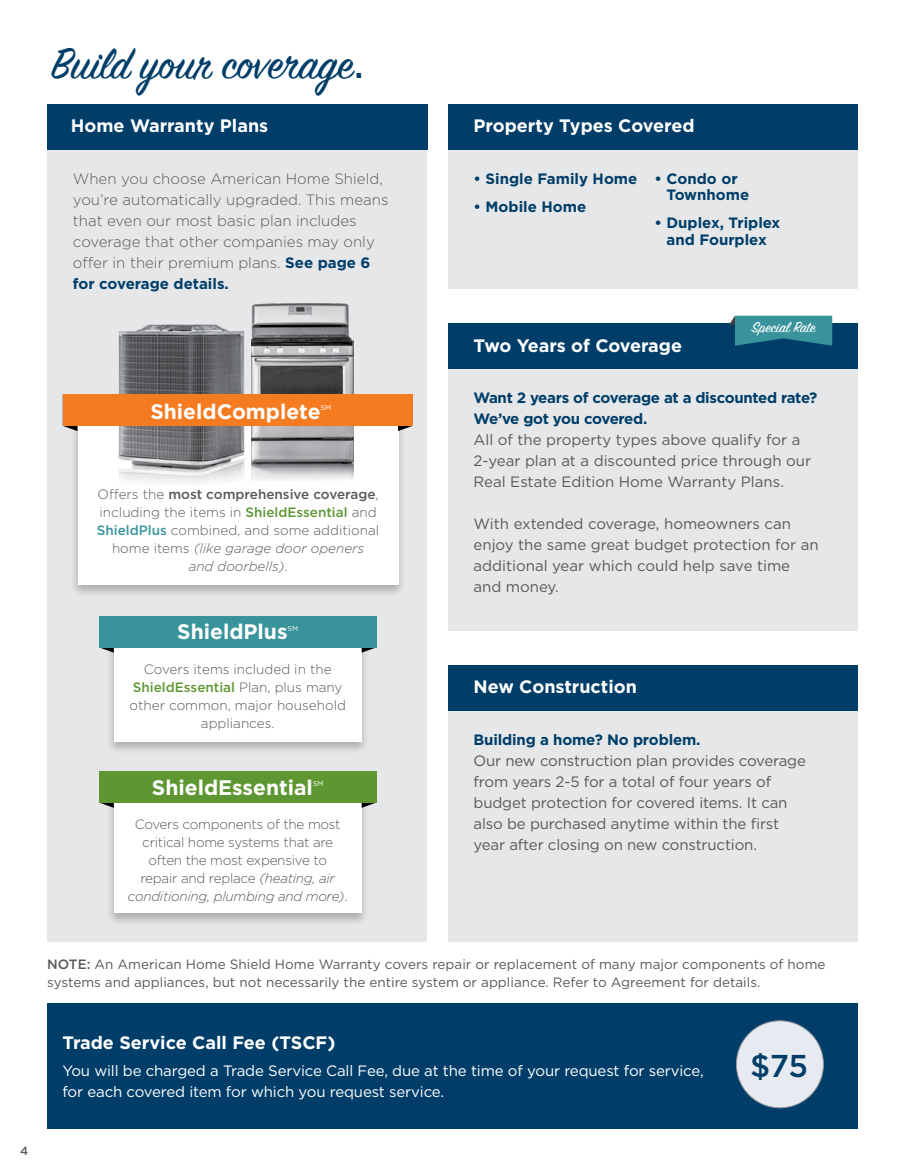
<style>
.page{position:relative;width:905px;height:1175px;background:#fff}
.page>*{position:absolute;margin:0;border:0;box-sizing:border-box;transform-origin:0 0}
.t1{font:48px "Sign Painter House Script";color:#003e69}
.t2{font:500 31.5px "Gotham";color:#003e69}
.t3{font:700 21px "Gotham";color:#fff}
.t4{font:700 18px "Gotham";color:#fff}
.t5{font:16.5px "Sign Painter House Script";color:#fff}
.t6{font:15px/21px "Gotham";letter-spacing:-.01em;color:#58595b}
.t7{font:300 15px/21px "Gotham";color:#58595b}
.t8{font:700 15px/16.5px "Gotham";letter-spacing:-.01em;color:#003e69}
.t9{font:15px/21px "Gotham";letter-spacing:-.01em;color:#fff}
.t10{font:300 13.5px/18px "Gotham";letter-spacing:-.01em;color:#58595b;text-align:center}
.t11{font:13.5px/18px "Gotham";color:#58595b}
.t12{font:500 12px "Gotham";color:#58595b}
.t13{font:7.05px "Gotham";color:#fff}
.s1{font-family:"Gotham"}
.s2{font-weight:700;color:#003e69}
.s3{font-weight:500}
.s4{font-weight:500;color:#5e9732}
.s5{font-weight:500;color:#38939b}
.s6{font-style:italic}
</style>
<div class="page">
<div style="left:47px;top:1003px;width:810px;height:125px;background:#003e69"></div>
<div style="left:448px;top:149px;width:409px;height:140px;background:#e6e7e8"></div>
<div style="left:448px;top:104px;width:409px;height:45px;background:#003e69"></div>
<div style="left:448px;top:687px;width:409px;height:254px;background:#e6e7e8"></div>
<div style="left:448px;top:665px;width:409px;height:45px;background:#003e69"></div>
<div style="left:47px;top:104px;width:379px;height:837px;background:#e6e7e8"></div>
<div style="left:106px;top:628px;width:263px;height:126px;background:#000;opacity:.25"></div>
<div style="left:114px;top:631px;width:247px;height:110px;background:#fff"></div>
<svg style="left:361px;top:647px;width:15px;height:5px"></svg>
<svg style="left:99px;top:647px;width:15px;height:5px"></svg>
<div style="left:99px;top:616px;width:277px;height:31px;background:#38939b"></div>
<div style="left:106px;top:783px;width:263px;height:143px;background:#000;opacity:.25"></div>
<div style="left:114px;top:786px;width:247px;height:127px;background:#fff"></div>
<svg style="left:361px;top:802px;width:15px;height:5px"></svg>
<svg style="left:99px;top:802px;width:15px;height:5px"></svg>
<div style="left:99px;top:771px;width:277px;height:31px;background:#5e9732"></div>
<div style="left:70px;top:421px;width:336px;height:177px;background:#000;opacity:.25"></div>
<div style="left:78px;top:424px;width:320px;height:161px;background:#fff"></div>
<img style="left:113px;top:324px;width:138px;height:159px">
<img style="left:251px;top:304px;width:102px;height:177px">
<svg style="left:398px;top:426px;width:14px;height:5px"></svg>
<svg style="left:63px;top:426px;width:14px;height:5px"></svg>
<div style="left:63px;top:395px;width:349px;height:31px;background:#f47b20"></div>
<div style="left:47px;top:104px;width:380px;height:45px;background:#003e69"></div>
<div style="left:448px;top:368px;width:409px;height:262px;background:#e6e7e8"></div>
<div style="left:448px;top:323px;width:409px;height:46px;background:#003e69"></div>
<div style="left:722px;top:315px;width:20px;height:22px;background:#000;opacity:.25"></div>
<svg style="left:729px;top:316px;width:103px;height:30px"></svg>
<div style="left:736px;top:1020px;width:87px;height:87px;background:#e7eaf0;border-radius:50%"></div>
<h1 class="t1" style="left:51px;top:34px;width:315px">Build your coverage<span class="s1">.</span></h1>
<p class="t4" style="left:71px;top:114px;width:199px">Home Warranty Plans</p>
<p class="t7" style="left:73px;top:168px;width:317px">When you choose American Home Shield, you’re automatically upgraded. This means that even our most basic plan includes coverage that other companies may only offer in their premium plans. <span class="s2">See page 6 for coverage details.</span></p>
<h3 class="t3" style="left:150px;top:397px;width:172px">ShieldComplete</h3>
<p class="t13" style="left:320px;top:403px;width:12px">SM</p>
<p class="t10" style="left:97px;top:484px;width:284px">Offers the <span class="s3">most comprehensive coverage</span>, including the items in <span class="s4">ShieldEssential</span> and <span class="s5">ShieldPlus</span> combined, and some additional home items <span class="s6">(like garage door openers<br>and doorbells)</span>.</p>
<h3 class="t3" style="left:177px;top:618px;width:112px">ShieldPlus</h3>
<p class="t13" style="left:287px;top:624px;width:12px">SM</p>
<p class="t10" style="left:129px;top:659px;width:218px">Covers items included in the<br><span class="s4">ShieldEssential</span> Plan, plus many other common, major household appliances.</p>
<h3 class="t3" style="left:152px;top:773px;width:162px">ShieldEssential</h3>
<p class="t13" style="left:313px;top:779px;width:12px">SM</p>
<p class="t10" style="left:128px;top:814px;width:221px">Covers components of the most critical home systems that are often the most expensive to<br>repair and replace <span class="s6">(heating, air conditioning, plumbing and more)</span>.</p>
<p class="t4" style="left:473px;top:114px;width:222px">Property Types Covered</p>
<p class="t8" style="left:473px;top:170px;width:165px">• Single Family Home</p>
<p class="t8" style="left:473px;top:198px;width:114px">• Mobile Home</p>
<p class="t8" style="left:666px;top:170px;width:84px;text-indent:-12px">• Condo or<br>Townhome</p>
<p class="t8" style="left:654px;top:214px;width:127px;text-align:center">• Duplex, Triplex and Fourplex</p>
<p class="t5" style="left:752px;top:317px;width:65px">Special Rate</p>
<p class="t4" style="left:473px;top:333px;width:210px">Two Years of Coverage</p>
<p class="t8" style="left:473px;top:387px;width:345px;line-height:21px">Want 2 years of coverage at a discounted rate?<br>We’ve got you covered.</p>
<p class="t6" style="left:473px;top:429px;width:339px">All of the property types above qualify for a<br>2-year plan at a discounted price through our<br>Real Estate Edition Home Warranty Plans.</p>
<p class="t6" style="left:473px;top:513px;width:347px">With extended coverage, homeowners can enjoy the same great budget protection for an additional year which could help save time and money.</p>
<p class="t4" style="left:473px;top:675px;width:165px">New Construction</p>
<p class="t8" style="left:473px;top:731px;width:228px">Building a home? No problem.</p>
<p class="t6" style="left:473px;top:749px;width:334px">Our new construction plan provides coverage from years 2-5 for a total of four years of budget protection for covered items. It can also be purchased anytime within the fi rst year after closing on new construction.</p>
<p class="t12" style="left:20px;top:1142px;width:10px">4</p>
<p class="t11" style="left:47px;top:954px;width:779px"><span class="s3">NOTE:</span> An American Home Shield Home Warranty covers repair or replacement of many major components of home systems and appliances, but not necessarily the entire system or appliance. Refer to Agreement for details.</p>
<p class="t4" style="left:62px;top:1030px;width:274px">Trade Service Call Fee (TSCF)</p>
<p class="t9" style="left:62px;top:1060px;width:642px">You will be charged a Trade Service Call Fee, due at the time of your request for service, for each covered item for which you request service.</p>
<h2 class="t2" style="left:750px;top:1045px;width:59px">$75</h2>
</div>
